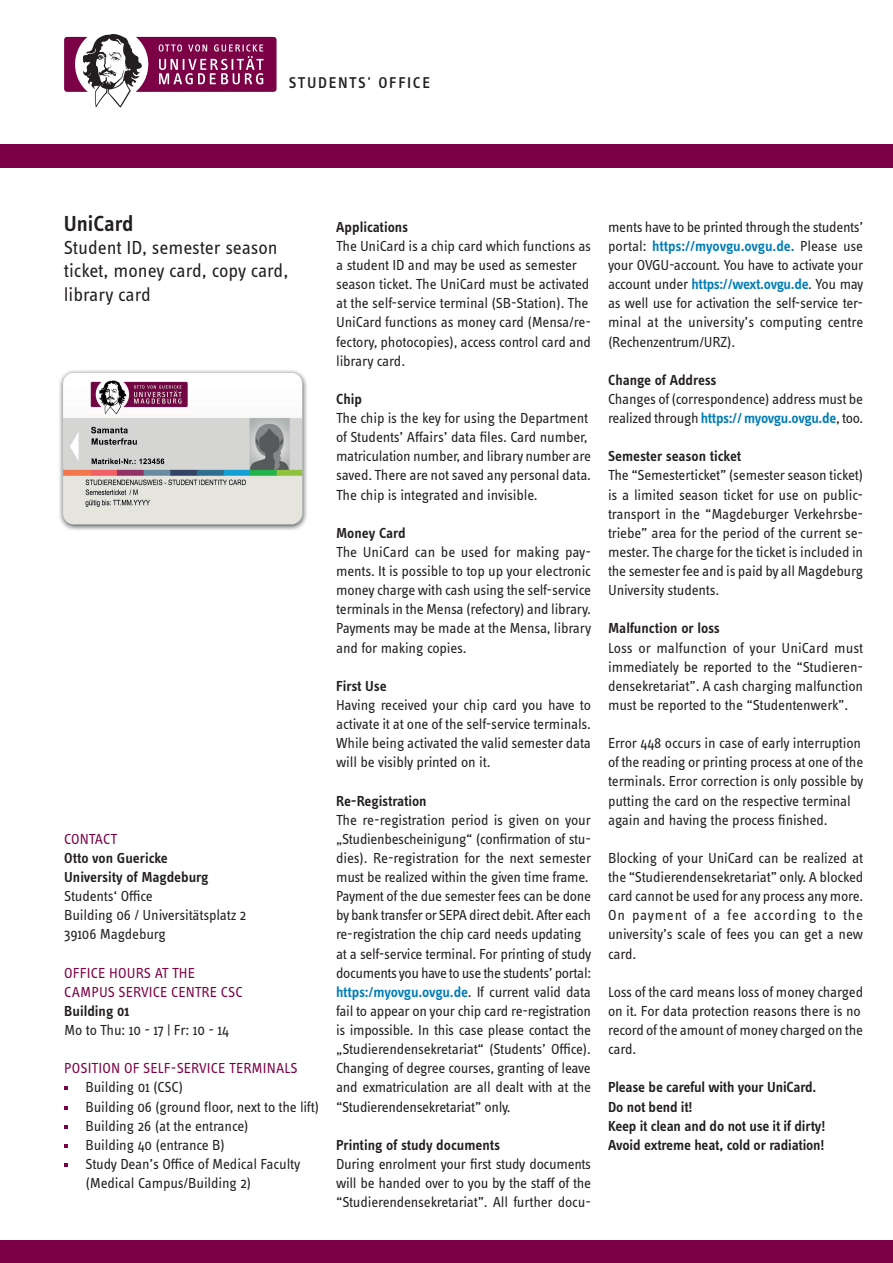
<style>
.page{position:relative;width:893px;height:1263px;background:#fff}
.page>*{position:absolute;margin:0;border:0;box-sizing:border-box;transform-origin:0 0}
.t1{font:600 22.5px "Info OT Text";color:#231f20}
.t2{font:19.5px/23.4px "Info OT Text";color:#231f20}
.t3{font:500 16.2px "Info OT Text";letter-spacing:.105em;color:#231f20}
.t4{font:15px/19.2px "Info OT Text";letter-spacing:-.015em;color:#231f20}
.t5{font:600 15px/19.2px "Info OT Text";letter-spacing:-.01em;color:#231f20}
.t6{font:15px/19.2px "Info OT Text";letter-spacing:.005em;color:#7b0046}
.s1{font-weight:600;color:#007cb6}
</style>
<div class="page">
<div style="left:0;top:144px;width:893px;height:23px;background:#7b0046"></div>
<div style="left:0;top:1240px;width:893px;height:23px;background:#7b0046"></div>
<svg style="left:64px;top:34px;width:213px;height:74px"></svg>
<img style="left:59px;top:370px;width:248px;height:160px">
<svg style="left:64px;top:1086px;width:4px;height:4px"></svg>
<svg style="left:64px;top:1106px;width:4px;height:3px"></svg>
<svg style="left:64px;top:1125px;width:4px;height:3px"></svg>
<svg style="left:64px;top:1144px;width:4px;height:4px"></svg>
<svg style="left:64px;top:1163px;width:4px;height:4px"></svg>
<p class="t3" style="left:289px;top:73px;width:143px">STUDENTS' OFFICE</p>
<h1 class="t1" style="left:64px;top:209px;width:71px">UniCard</h1>
<h2 class="t2" style="left:64px;top:235px;width:226px">Student ID, semester season ticket, money card, copy card, library card</h2>
<p class="t6" style="left:64px;top:829px;width:54px">CONTACT</p>
<p class="t5" style="left:64px;top:848px;width:146px">Otto von Guericke<br>University of Magdeburg</p>
<p class="t4" style="left:64px;top:886px;width:184px">Students‘ Office<br>Building 06 / Universitätsplatz 2<br>39106 Magdeburg</p>
<p class="t6" style="left:64px;top:963px;width:180px">OFFICE HOURS AT THE<br>CAMPUS SERVICE CENTRE CSC</p>
<p class="t5" style="left:64px;top:1001px;width:67px">Building 01</p>
<p class="t4" style="left:64px;top:1020px;width:167px">Mo to Thu: 10 - 17 | Fr: 10 - 14</p>
<p class="t6" style="left:64px;top:1058px;width:235px">POSITION OF SELF-SERVICE TERMINALS</p>
<p class="t4" style="left:85px;top:1077px;width:235px">Building 01 (CSC)<br>Building 06 (ground floor, next to the lift)<br>Building 26 (at the entrance)<br>Building 40 (entrance B)<br>Study Dean’s Office of Medical Faculty (Medical Campus/Building 2)</p>
<p class="t5" style="left:336px;top:217px;width:74px">Applications</p>
<p class="t4" style="left:336px;top:236px;width:256px">The UniCard is a chip card which functions as a student ID and may be used as semester season ticket. The UniCard must be activated at the self-service terminal (SB-Station). The UniCard functions as money card (Mensa/re&shy;fectory, photocopies), access control card and library card.</p>
<p class="t5" style="left:336px;top:389px;width:27px">Chip</p>
<p class="t4" style="left:336px;top:408px;width:256px">The chip is the key for using the Department of Students’ Affairs’ data files. Card number, matriculation number, and library number are saved. There are not saved any personal data.<br>The chip is integrated and invisible.</p>
<p class="t5" style="left:336px;top:523px;width:71px">Money Card</p>
<p class="t4" style="left:336px;top:542px;width:257px;text-align:justify">The UniCard can be used for making pay&shy;ments. It is possible to top up your electronic money charge with cash using the self-service terminals in the Mensa (refectory) and library.<br>Payments may be made at the Mensa, library and for making copies.</p>
<p class="t5" style="left:336px;top:676px;width:52px">First Use</p>
<p class="t4" style="left:336px;top:695px;width:256px;text-align:justify">Having received your chip card you have to activate it at one of the self-service terminals.<br>While being activated the valid semester data will be visibly printed on it.</p>
<p class="t5" style="left:336px;top:791px;width:92px">Re-Registration</p>
<p class="t4" style="left:336px;top:810px;width:257px">The re-registration period is given on your „Studienbescheinigung“ (confirmation of stu&shy;dies). Re-registration for the next semester must be realized within the given time frame.<br>Payment of the due semester fees can be done by bank transfer or SEPA direct debit. After each re-registration the chip card needs updating at a self-service terminal. For printing of study documents you have to use the students’ portal: <span class="s1">https:/myovgu.ovgu.de</span>. If current valid data fail to appear on your chip card re-registration is impossible. In this case please contact the „Studierendensekretariat“ (Students’ Office).<br>Changing of degree courses, granting of leave and exmatriculation are all dealt with at the “Studierendensekretariat” only.</p>
<p class="t5" style="left:336px;top:1135px;width:165px">Printing of study documents</p>
<p class="t4" style="left:336px;top:1154px;width:256px;text-align:justify">During enrolment your first study documents will be handed over to you by the staff of the “Studierendensekretariat”. All further docu-</p>
<p class="t4" style="left:608px;top:217px;width:257px;text-align:justify">ments have to be printed through the students’ portal: <span class="s1">https://myovgu.ovgu.de.</span> Please use your OVGU-account. You have to activate your account under <span class="s1">https://wext.ovgu.de</span>. You may as well use for activation the self-service ter&shy;minal at the university’s computing centre (Rechenzentrum/URZ).</p>
<p class="t5" style="left:608px;top:370px;width:110px">Change of Address</p>
<p class="t4" style="left:608px;top:389px;width:257px">Changes of (correspondence) address must be realized through <span class="s1">https:// myovgu.ovgu.de</span>, too.</p>
<p class="t5" style="left:608px;top:446px;width:135px">Semester season ticket</p>
<p class="t4" style="left:608px;top:465px;width:257px;text-align:justify">The “Semesterticket” (semester season ticket) is a limited season ticket for use on public&shy;transport in the “Magdeburger Verkehrsbe&shy;triebe” area for the period of the current se&shy;mester. The charge for the ticket is included in the semester fee and is paid by all Magdeburg University students.</p>
<p class="t5" style="left:608px;top:618px;width:113px">Malfunction or loss</p>
<p class="t4" style="left:608px;top:638px;width:257px;text-align:justify">Loss or malfunction of your UniCard must immediately be reported to the “Studieren&shy;densekretariat”. A cash charging malfunction must be reported to the “Studentenwerk”.</p>
<p class="t4" style="left:608px;top:733px;width:257px">Error 448 occurs in case of early interruption of the reading or printing process at one of the terminals. Error correction is only possible by putting the card on the respective terminal again and having the process finished.</p>
<p class="t4" style="left:608px;top:848px;width:257px;text-align:justify">Blocking of your UniCard can be realized at the “Studierendensekretariat” only. A blocked card cannot be used for any process any more.<br>On payment of a fee according to the university’s scale of fees you can get a new card.</p>
<p class="t4" style="left:608px;top:982px;width:257px">Loss of the card means loss of money charged on it. For data protection reasons there is no record of the amount of money charged on the card.</p>
<p class="t5" style="left:608px;top:1077px;width:219px">Please be careful with your UniCard.<br>Do not bend it!<br>Keep it clean and do not use it if dirty!<br>Avoid extreme heat, cold or radiation!</p>
</div>
